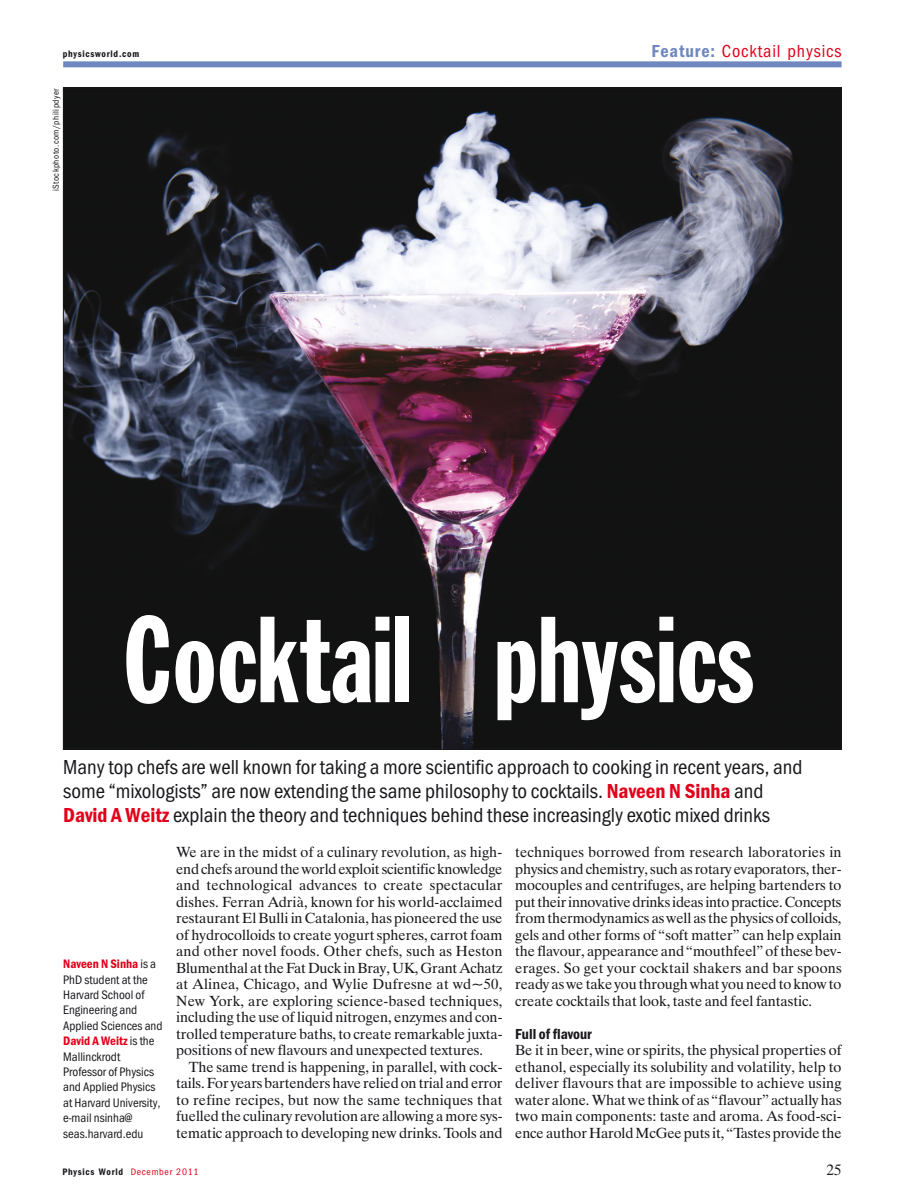
<style>
.page{position:relative;width:906px;height:1200px;background:#fff}
.page>*{position:absolute;margin:0;border:0;box-sizing:border-box;transform-origin:0 0}
.t1{font:120px "Franklin Gothic Extra Cond";color:#fff}
.t2{font:21px/24px "Franklin Got Cd Io P";color:#1a171c}
.t3{font:18px "Franklin Got Cd Io P";letter-spacing:.05em;color:#e2001a}
.t4{font:600 15px "Franklin Got Cd Io P";color:#1a171c}
.t5{font:15px "Dutch 801 BT";color:#1a171c}
.t6{font:14.7px/16.5px "Dutch 801 BT";letter-spacing:-.005em;color:#1a171c;text-align:justify}
.t7{font:12.75px/15.5px "Franklin Got Cd Io P";color:#1a171c}
.t8{font:600 9.75px "Franklin Got Cd Io P";letter-spacing:.075em;color:#1a171c}
.t9{font:9px "Franklin Got Cd Io P";letter-spacing:.05em;color:#1a171c}
.s1{font-weight:600;color:#6f88bf}
.s2{font-weight:600;color:#e2001a}
.s3{font-weight:400;color:#e2001a}
</style>
<div class="page">
<div style="left:63px;top:61px;width:778px;height:6px;background:#6f88bf"></div>
<img style="left:65px;top:90px;width:774px;height:657px">
<p class="t8" style="left:63px;top:49px;width:78px">physicsworld.com</p>
<p class="t3" style="left:651px;top:41px;width:191px"><span class="s1">Feature:</span> Cocktail physics</p>
<p class="t9" style="left:51px;top:191px;width:105px;rotate:-90deg">iStockphoto.com/philipdyer</p>
<h1 class="t1" style="left:124px;top:595px;width:632px">Cocktail physics</h1>
<p class="t2" style="left:63px;top:754px;width:741px">Many top chefs are well known for taking a more scientific approach to cooking in recent years, and some “mixologists” are now extending the same philosophy to cocktails. <span class="s2">Naveen N Sinha</span> and<br><span class="s2">David A Weitz</span> explain the theory and techniques behind these increasingly exotic mixed drinks</p>
<p class="t7" style="left:63px;top:956px;width:101px"><span class="s2">Naveen N Sinha</span> is a<br>PhD student at the<br>Harvard School of<br>Engineering and<br>Applied Sciences and<br><span class="s2">David A Weitz</span> is the<br>Mallinckrodt<br>Professor of Physics and Applied Physics at Harvard University, e-mail nsinha@ seas.harvard.edu</p>
<p class="t6" style="left:176px;top:843px;width:328px">We are in the midst of a culinary revolution, as high&shy;end chefs around the world exploit scientific knowledge and technological advances to create spectacular dishes. Ferran Adrià, known for his world-acclaimed restaurant El Bulli in Catalonia, has pioneered the use of hydrocolloids to create yogurt spheres, carrot foam and other novel foods. Other chefs, such as Heston Blumenthal at the Fat Duck in Bray, UK, Grant Achatz at Alinea, Chicago, and Wylie Dufresne at wd~50, New York, are exploring science-based techniques, including the use of liquid nitrogen, enzymes and con&shy;trolled temperature baths, to create remarkable juxta&shy;positions of new flavours and unexpected textures.</p>
<p class="t6" style="left:176px;top:1057px;width:328px;text-indent:13px">The same trend is happening, in parallel, with cock&shy;tails. For years bartenders have relied on trial and error to refine recipes, but now the same techniques that fuelled the culinary revolution are allowing a more sys&shy;tematic approach to developing new drinks. Tools and</p>
<p class="t6" style="left:515px;top:843px;width:328px">techniques borrowed from research laboratories in physics and chemistry, such as rotary evaporators, ther&shy;mocouples and centrifuges, are helping bartenders to put their innovative drinks ideas into practice. Concepts from thermodynamics as well as the physics of colloids, gels and other forms of “soft matter” can help explain the flavour, appearance and “mouthfeel” of these bev&shy;erages. So get your cocktail shakers and bar spoons ready as we take you through what you need to know to create cocktails that look, taste and feel fantastic.</p>
<p class="t4" style="left:515px;top:1024px;width:78px">Full of flavour</p>
<p class="t6" style="left:515px;top:1041px;width:328px">Be it in beer, wine or spirits, the physical properties of ethanol, especially its solubility and volatility, help to deliver flavours that are impossible to achieve using water alone. What we think of as “flavour” actually has two main components: taste and aroma. As food-sci&shy;ence author Harold McGee puts it, “Tastes provide the</p>
<p class="t8" style="left:62px;top:1165px;width:137px">Physics World <span class="s3">December 2011</span></p>
<p class="t5" style="left:826px;top:1159px;width:16px">25</p>
</div>
